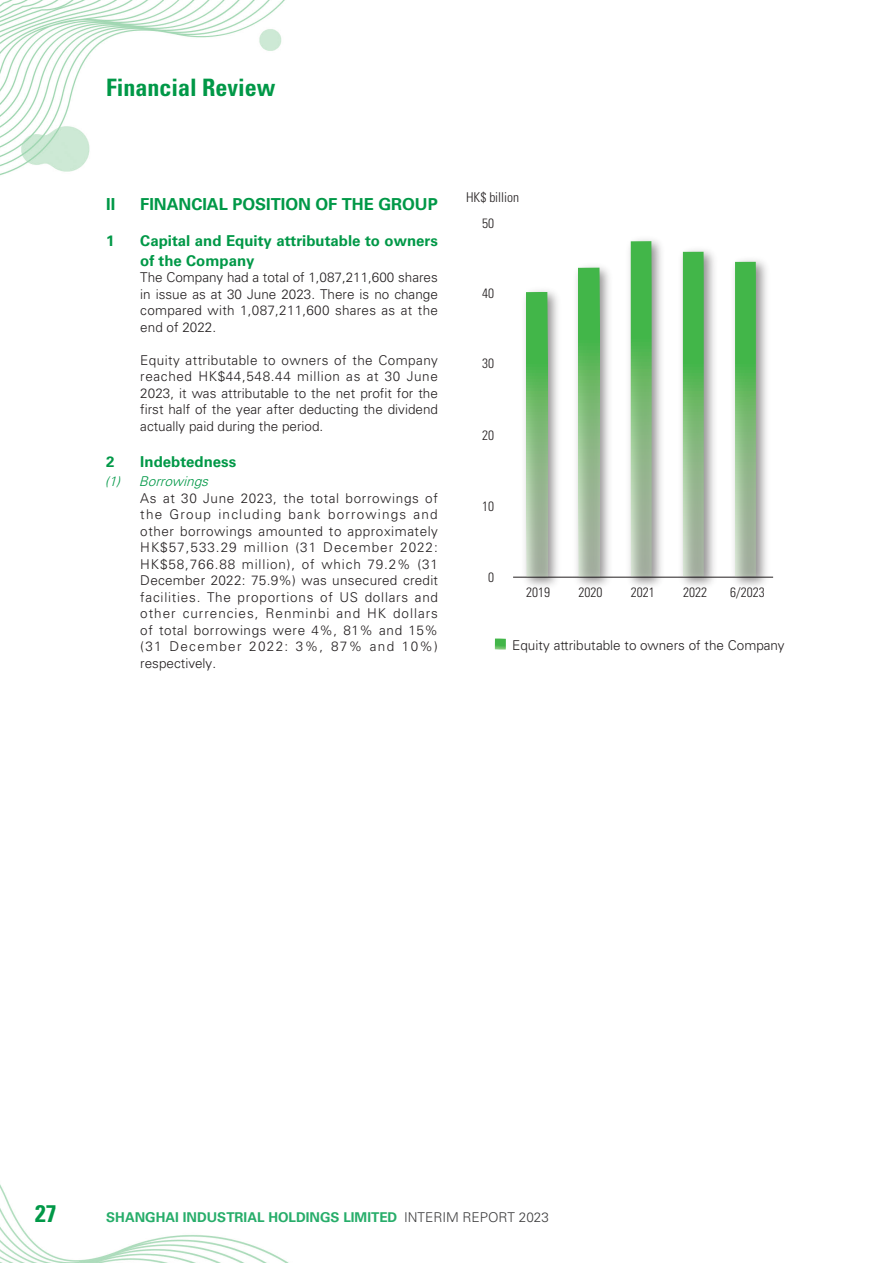
<style>
.page{position:relative;width:893px;height:1263px;background:#fff}
.page>*{position:absolute;margin:0;border:0;box-sizing:border-box;transform-origin:0 0}
.t1{font:700 condensed 24px "Univers LT Std";color:#009847}
.t2{font:700 16.5px "Univers LT Std";letter-spacing:-.005em;color:#009847}
.t3{font:700 15px "Univers LT Std";color:#009847}
.t4{font:300 13.5px/16.5px "Univers LT Std";letter-spacing:.04em;color:#231f20;text-align:justify}
.t5{font:300 13.5px/16.5px "Univers LT Std";color:#231f20}
.t6{font:300 condensed 13.5px "Univers LT Std";color:#231f20}
.t7{font:300 13.5px "Univers LT Std";letter-spacing:.075em;color:#231f20}
.t8{font:300 13.5px "Univers LT Std";letter-spacing:.02em;color:#231f20}
.t9{font:700 13.5px "Univers LT Std";color:#27ad6a}
.t10{font:300 13.5px "Univers LT Std";letter-spacing:.09em;color:#231f20}
.t11{font:300 13.5px "Univers LT Std";color:#3e3e3f}
.t12{font:italic 300 13.5px "Univers LT Std";color:#009847}
.t13{font:300 13.5px "Univers LT Std";letter-spacing:.065em;color:#231f20}
.t14{font:300 13.5px "Univers LT Std";letter-spacing:.1em;color:#231f20}
</style>
<div class="page">
<img style="left:0;top:0;width:774px;height:1263px">
<hr style="left:513px;top:577px;width:260px;height:1px;background:#231f20">
<svg style="left:495px;top:638px;width:11px;height:11px"></svg>
<img style="left:518px;top:283px;width:47px;height:311px">
<svg style="left:526px;top:292px;width:21px;height:284px;background:#7bba79"></svg>
<img style="left:570px;top:259px;width:47px;height:335px">
<svg style="left:579px;top:268px;width:20px;height:308px;background:#7cb979"></svg>
<img style="left:622px;top:233px;width:47px;height:361px">
<svg style="left:631px;top:241px;width:21px;height:335px;background:#79b977"></svg>
<img style="left:674px;top:243px;width:47px;height:351px">
<svg style="left:683px;top:252px;width:21px;height:324px;background:#74b973"></svg>
<img style="left:726px;top:253px;width:47px;height:341px">
<svg style="left:735px;top:262px;width:21px;height:314px;background:#76ba75"></svg>
<h1 class="t1" style="left:106px;top:73px;width:171px">Financial Review</h1>
<p class="t2" style="left:106px;top:195px;width:11px">II</p>
<p class="t2" style="left:140px;top:195px;width:299px">FINANCIAL POSITION OF THE GROUP</p>
<p class="t6" style="left:466px;top:189px;width:55px">HK$ billion</p>
<p class="t6" style="left:482px;top:215px;width:13px">50</p>
<p class="t3" style="left:106px;top:232px;width:10px">1</p>
<p class="t3" style="left:140px;top:232px;width:299px">Capital and Equity attributable to owners</p>
<p class="t3" style="left:106px;top:453px;width:10px">2</p>
<p class="t3" style="left:140px;top:252px;width:116px">of the Company</p>
<p class="t4" style="left:140px;top:269px;width:299px">The Company had a total of 1,087,211,600 shares in issue as at 30 June 2023. There is no change compared with 1,087,211,600 shares as at the end of 2022.</p>
<p class="t4" style="left:140px;top:352px;width:299px;text-align:right">Equity attributable to owners of the Company<br>June</p>
<p class="t4" style="left:198px;top:368px;width:94px">HK$44,548.44</p>
<p class="t5" style="left:140px;top:368px;width:299px">reached<br>2023, it was attributable to the net profit for the first half of the year after deducting the dividend actually paid during the period.</p>
<p class="t3" style="left:140px;top:453px;width:97px">Indebtedness</p>
<p class="t4" style="left:297px;top:368px;width:44px">million</p>
<p class="t4" style="left:385px;top:368px;width:17px">30</p>
<p class="t4" style="left:367px;top:368px;width:13px">at</p>
<p class="t4" style="left:346px;top:368px;width:16px">as</p>
<p class="t6" style="left:482px;top:285px;width:13px">40</p>
<p class="t6" style="left:482px;top:355px;width:13px">30</p>
<p class="t6" style="left:482px;top:427px;width:13px">20</p>
<p class="t12" style="left:105px;top:473px;width:17px">1(</p>
<p class="t12" style="left:116px;top:473px;width:10px">)</p>
<p class="t12" style="left:139px;top:473px;width:75px">Borrowings</p>
<p class="t4" style="left:140px;top:490px;width:18px">As</p>
<p class="t4" style="left:203px;top:490px;width:33px">June</p>
<p class="t4" style="left:283px;top:490px;width:22px">the</p>
<p class="t4" style="left:310px;top:490px;width:30px">total</p>
<p class="t4" style="left:181px;top:490px;width:17px">30</p>
<p class="t4" style="left:241px;top:490px;width:38px">2023,</p>
<p class="t4" style="left:163px;top:490px;width:13px">at</p>
<p class="t4" style="left:425px;top:490px;width:14px">of</p>
<p class="t4" style="left:346px;top:490px;width:75px">borrowings</p>
<p class="t4" style="left:170px;top:506px;width:43px">Group</p>
<p class="t4" style="left:140px;top:506px;width:23px">the</p>
<p class="t4" style="left:140px;top:523px;width:299px">other borrowings amounted to approximately</p>
<p class="t4" style="left:400px;top:539px;width:39px">2022:</p>
<p class="t10" style="left:218px;top:506px;width:64px">including</p>
<p class="t4" style="left:289px;top:506px;width:34px">bank</p>
<p class="t10" style="left:328px;top:506px;width:80px">borrowings</p>
<p class="t4" style="left:414px;top:506px;width:26px">and</p>
<p class="t4" style="left:140px;top:539px;width:98px">HK$57,533.29</p>
<p class="t7" style="left:244px;top:539px;width:46px">million</p>
<p class="t4" style="left:296px;top:539px;width:22px">(31</p>
<p class="t7" style="left:323px;top:539px;width:71px">December</p>
<p class="t6" style="left:482px;top:498px;width:13px">10</p>
<p class="t4" style="left:140px;top:556px;width:96px">HK$58,766.88</p>
<p class="t8" style="left:140px;top:572px;width:299px">December 2022: 75.9%) was unsecured credit</p>
<p class="t4" style="left:415px;top:589px;width:25px">and</p>
<p class="t4" style="left:302px;top:556px;width:14px">of</p>
<p class="t13" style="left:242px;top:556px;width:55px">million ,)</p>
<p class="t4" style="left:321px;top:556px;width:41px">which</p>
<p class="t4" style="left:417px;top:556px;width:22px">)31</p>
<p class="t4" style="left:368px;top:556px;width:45px">79.2%</p>
<p class="t4" style="left:339px;top:589px;width:20px">US</p>
<p class="t4" style="left:140px;top:589px;width:62px">facilities.</p>
<p class="t4" style="left:320px;top:589px;width:14px">of</p>
<p class="t4" style="left:207px;top:589px;width:26px">The</p>
<p class="t4" style="left:238px;top:589px;width:77px">proportions</p>
<p class="t4" style="left:365px;top:589px;width:45px">dollars</p>
<p class="t6" style="left:488px;top:569px;width:7px">0</p>
<p class="t6" style="left:526px;top:584px;width:25px">2019</p>
<p class="t6" style="left:579px;top:584px;width:25px">2020</p>
<p class="t6" style="left:631px;top:584px;width:25px">2021</p>
<p class="t6" style="left:683px;top:584px;width:25px">2022</p>
<p class="t6" style="left:730px;top:584px;width:36px">6/2023</p>
<p class="t4" style="left:140px;top:605px;width:37px">other</p>
<p class="t7" style="left:183px;top:605px;width:77px">currencies,</p>
<p class="t7" style="left:266px;top:605px;width:65px">Renminbi</p>
<p class="t4" style="left:336px;top:605px;width:25px">and</p>
<p class="t4" style="left:367px;top:605px;width:20px">HK</p>
<p class="t7" style="left:393px;top:605px;width:46px">dollars</p>
<p class="t4" style="left:140px;top:622px;width:14px">of</p>
<p class="t4" style="left:159px;top:622px;width:30px">total</p>
<p class="t4" style="left:194px;top:622px;width:74px">borrowings</p>
<p class="t4" style="left:311px;top:622px;width:27px">4%,</p>
<p class="t4" style="left:273px;top:622px;width:34px">were</p>
<p class="t4" style="left:343px;top:622px;width:31px">81%</p>
<p class="t4" style="left:379px;top:622px;width:24px">and</p>
<p class="t4" style="left:408px;top:622px;width:31px">15%</p>
<p class="t5" style="left:140px;top:638px;width:77px">(31 respectively.</p>
<p class="t14" style="left:169px;top:638px;width:74px">December</p>
<p class="t4" style="left:249px;top:638px;width:41px">2022:</p>
<p class="t4" style="left:296px;top:638px;width:29px">3%,</p>
<p class="t4" style="left:331px;top:638px;width:33px">87%</p>
<p class="t4" style="left:370px;top:638px;width:26px">and</p>
<p class="t4" style="left:402px;top:638px;width:38px">10%(</p>
<p class="t5" style="left:512px;top:637px;width:274px">Equity attributable to owners of the Company</p>
<h1 class="t1" style="left:35px;top:1198px;width:23px">27</h1>
<p class="t9" style="left:106px;top:1209px;width:293px">SHANGHAI INDUSTRIAL HOLDINGS LIMITED</p>
<p class="t11" style="left:404px;top:1208px;width:146px">INTERIM REPORT 2023</p>
</div>
